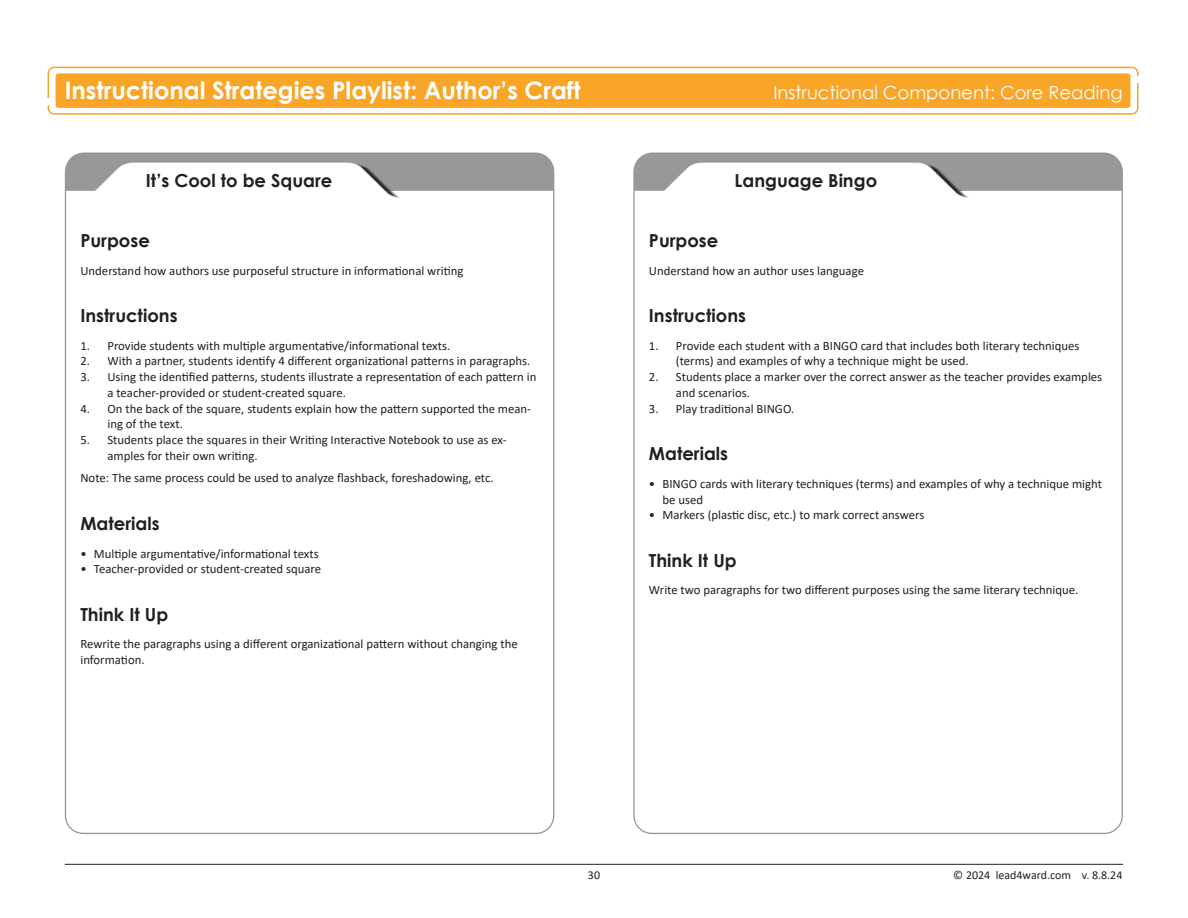
<style>
.page{position:relative;width:1188px;height:918px;background:#fff}
.page>*{position:absolute;margin:0;border:0;box-sizing:border-box;transform-origin:0 0}
.SE___and_R_or_S{font:700 24px "Century Gothic";color:#fff}
.Heading_1{font:700 18px "Century Gothic";color:#231f20}
.TEKS_Cluster_Title{font:18px "Century Gothic";color:#fff}
.t1{font:12.75px/15.8px "Calibri";color:#231f20}
.t2{font:12px "Calibri";color:#231f20}
</style>
<div class="page">
<div style="left:48px;top:67px;width:1091px;height:48px;border:2px solid #f9a628;border-radius:6px"></div>
<div style="left:56px;top:73px;width:1075px;height:35px;background:#f9a628;border-radius:3px"></div>
<div style="left:38px;top:98px;width:15px;height:7px;background:#fff"></div>
<div style="left:1134px;top:76px;width:14px;height:7px;background:#fff"></div>
<img style="left:65px;top:152px;width:489px;height:46px">
<hr style="left:65px;top:864px;width:1058px;height:1px;background:#231f20">
<img style="left:635px;top:152px;width:487px;height:46px">
<p class="SE___and_R_or_S" style="left:65px;top:72px;width:517px">Instructional Strategies Playlist: Author’s Craft</p>
<p class="TEKS_Cluster_Title" style="left:773px;top:80px;width:351px">Instructional Component: Core Reading</p>
<p class="Heading_1" style="left:146px;top:167px;width:188px">It’s Cool to be Square</p>
<p class="Heading_1" style="left:735px;top:167px;width:144px">Language Bingo</p>
<p class="Heading_1" style="left:80px;top:227px;width:71px">Purpose</p>
<p class="t1" style="left:80px;top:262px;width:385px">Understand how authors use purposeful structure in informational writing</p>
<p class="Heading_1" style="left:80px;top:302px;width:99px">Instructions</p>
<p class="t1" style="left:80px;top:337px;width:371px">1. Provide students with multiple argumentative/informational texts.</p>
<p class="t1" style="left:80px;top:353px;width:451px">2. With a partner, students identify 4 different organizational patterns in paragraphs.</p>
<p class="t1" style="left:107px;top:369px;width:430px;text-indent:-27px">3. Using the identified patterns, students illustrate a representation of each pattern in a teacher-provided or student-created square.</p>
<p class="t1" style="left:107px;top:400px;width:425px;text-indent:-27px">4. On the back of the square, students explain how the pattern supported the mean&shy;ing of the text.</p>
<p class="t1" style="left:107px;top:432px;width:401px;text-indent:-27px">5. Students place the squares in their Writing Interactive Notebook to use as ex&shy;amples for their own writing.</p>
<p class="t1" style="left:80px;top:470px;width:415px">Note: The same process could be used to analyze flashback, foreshadowing, etc.</p>
<p class="Heading_1" style="left:80px;top:510px;width:81px">Materials</p>
<p class="t1" style="left:80px;top:545px;width:240px">• Multiple argumentative/informational texts</p>
<p class="t1" style="left:80px;top:561px;width:242px">• Teacher-provided or student-created square</p>
<p class="Heading_1" style="left:80px;top:600px;width:89px">Think It Up</p>
<p class="t1" style="left:80px;top:636px;width:439px">Rewrite the paragraphs using a different organizational pattern without changing the information.</p>
<p class="Heading_1" style="left:649px;top:227px;width:71px">Purpose</p>
<p class="t1" style="left:649px;top:262px;width:217px">Understand how an author uses language</p>
<p class="Heading_1" style="left:649px;top:302px;width:99px">Instructions</p>
<p class="t1" style="left:676px;top:337px;width:405px;text-indent:-27px">1. Provide each student with a BINGO card that includes both literary techniques (terms) and examples of why a technique might be used.</p>
<p class="t1" style="left:676px;top:369px;width:428px;text-indent:-27px">2. Students place a marker over the correct answer as the teacher provides examples and scenarios.</p>
<p class="t1" style="left:649px;top:400px;width:147px">3. Play traditional BINGO.</p>
<p class="Heading_1" style="left:649px;top:440px;width:81px">Materials</p>
<p class="t1" style="left:662px;top:475px;width:441px;text-indent:-14px">• BINGO cards with literary techniques (terms) and examples of why a technique might be used</p>
<p class="t1" style="left:649px;top:507px;width:277px">• Markers (plastic disc, etc.) to mark correct answers</p>
<p class="Heading_1" style="left:649px;top:546px;width:89px">Think It Up</p>
<p class="t1" style="left:649px;top:582px;width:431px">Write two paragraphs for two different purposes using the same literary technique.</p>
<p class="t2" style="left:588px;top:867px;width:14px">30</p>
<p class="t2" style="left:953px;top:867px;width:171px">© 2024 lead4ward.com v. 8.8.24</p>
</div>
